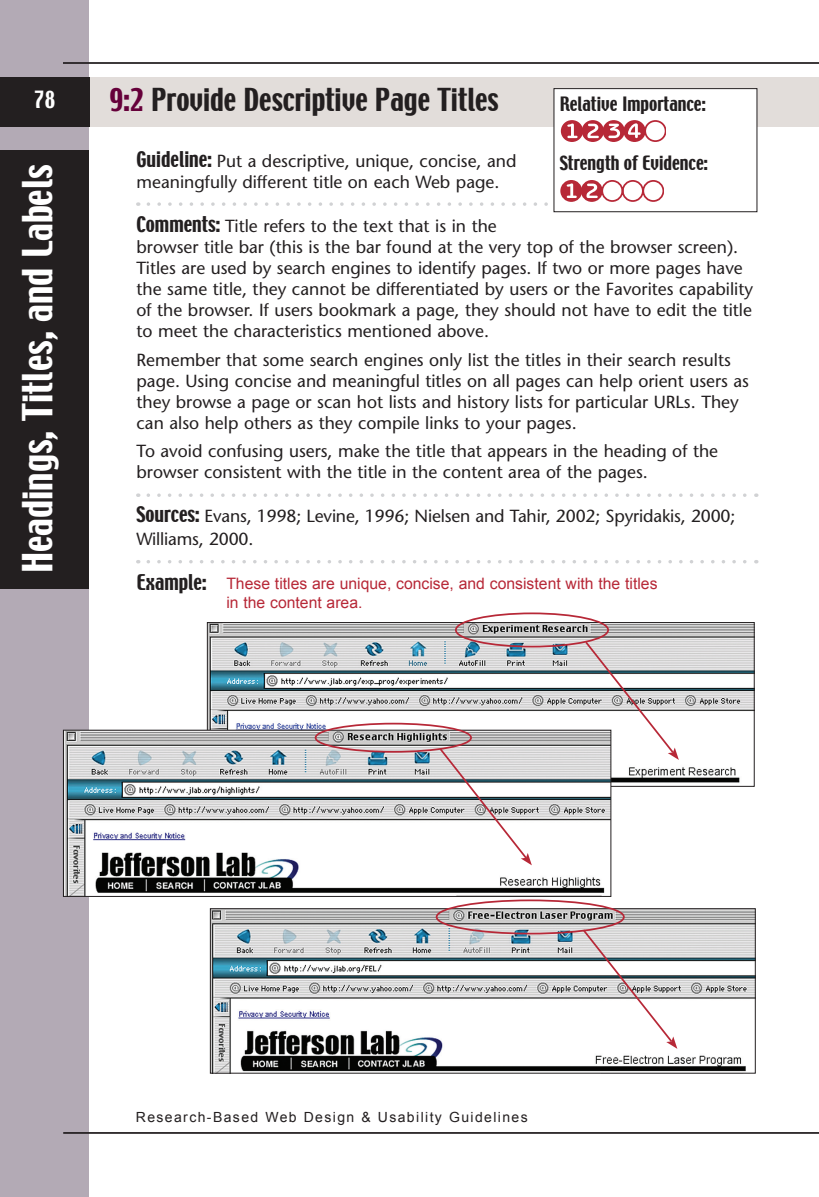
<style>
.page{position:relative;width:819px;height:1197px;background:#fff}
.page>*{position:absolute;margin:0;border:0;box-sizing:border-box;transform-origin:0 0}
.t1{font:36.75px "Techno";color:#fff}
.t2{font:28px "Techno";color:#231f20}
.t3{font:21px "Techno";color:#fff}
.t4{font:19.25px "Techno";color:#231f20}
.t5{font:17.5px/21px "Stone Sans";color:#231f20}
.t6{font:17.5px "Techno";color:#231f20}
.t7{font:15.75px/18.9px "Arial";color:#b72837}
.t8{font:14px "Arial";letter-spacing:.1em;color:#231f20}
.s1{color:#66003a}
.s2{font-family:"Techno";font-size:19.25px}
</style>
<div class="page">
<div style="left:85px;top:77px;width:734px;height:50px;background:#e2ddda"></div>
<svg style="left:148px;top:560px;width:609px;height:3px"></svg>
<svg style="left:148px;top:493px;width:609px;height:4px"></svg>
<div style="left:554px;top:89px;width:203px;height:123px;background:#fff"></div>
<div style="left:554px;top:88px;width:203px;height:124px;border:1px solid #231f20"></div>
<div style="left:562px;top:121px;width:20px;height:20px;background:#b72837;border-radius:50%"></div>
<div style="left:561px;top:120px;width:22px;height:22px;border:2px solid #b72837;border-radius:50%"></div>
<svg style="left:583px;top:121px;width:20px;height:20px"></svg>
<div style="left:582px;top:120px;width:22px;height:22px;border:2px solid #b72837;border-radius:50%"></div>
<div style="left:603px;top:121px;width:21px;height:20px;background:#b72837;border-radius:50%"></div>
<div style="left:603px;top:120px;width:22px;height:22px;border:2px solid #b72837;border-radius:50%"></div>
<svg style="left:587px;top:124px;width:12px;height:14px"></svg>
<svg style="left:567px;top:124px;width:11px;height:14px"></svg>
<svg style="left:608px;top:120px;width:58px;height:22px"></svg>
<svg style="left:148px;top:180px;width:516px;height:26px"></svg>
<img style="left:212px;top:910px;width:542px;height:162px">
<div style="left:210px;top:908px;width:546px;height:166px;border:1px solid #231f20"></div>
<div style="left:436px;top:900px;width:189px;height:34px;border:2px solid #b72837;border-radius:50%"></div>
<img style="left:209px;top:624px;width:544px;height:160px">
<div style="left:207px;top:622px;width:548px;height:165px;border:1px solid #231f20"></div>
<div style="left:455px;top:612px;width:154px;height:36px;border:2px solid #b72837;border-radius:50%"></div>
<svg style="left:584px;top:640px;width:95px;height:120px"></svg>
<svg style="left:581px;top:928px;width:96px;height:121px"></svg>
<div style="left:0;top:0;width:89px;height:1197px;background:#b3aab5"></div>
<div style="left:0;top:77px;width:89px;height:50px;background:#231f20"></div>
<hr style="left:63px;top:62px;width:756px;height:2px;background:#231f20">
<div style="left:0;top:150px;width:89px;height:438px;background:#231f20"></div>
<hr style="left:63px;top:1132px;width:756px;height:2px;background:#231f20">
<img style="left:65px;top:732px;width:544px;height:163px">
<div style="left:63px;top:730px;width:548px;height:167px;border:1px solid #231f20"></div>
<div style="left:315px;top:723px;width:157px;height:30px;border:2px solid #b72837;border-radius:50%"></div>
<svg style="left:438px;top:747px;width:94px;height:118px"></svg>
<p class="t3" style="left:34px;top:85px;width:22px">78</p>
<p class="t1" style="left:13px;top:573px;width:410px;rotate:-90deg">Headings, Titles, and Labels</p>
<p class="t2" style="left:110px;top:80px;width:391px"><span class="s1">9:2</span> Provide Descriptive Page Titles</p>
<p class="t6" style="left:560px;top:92px;width:148px">Relative Importance:</p>
<p class="t5" style="left:137px;top:150px;width:382px"><span class="s2">Guideline:</span> Put a descriptive, unique, concise, and meaningfully different title on each Web page.</p>
<p class="t5" style="left:137px;top:216px;width:618px"><span class="s2">Comments:</span> Title refers to the text that is in the<br>browser title bar (this is the bar found at the very top of the browser screen).<br>Titles are used by search engines to identify pages. If two or more pages have the same title, they cannot be differentiated by users or the Favorites capability of the browser. If users bookmark a page, they should not have to edit the title to meet the characteristics mentioned above.</p>
<p class="t5" style="left:137px;top:349px;width:614px">Remember that some search engines only list the titles in their search results page. Using concise and meaningful titles on all pages can help orient users as they browse a page or scan hot lists and history lists for particular URLs. They can also help others as they compile links to your pages.</p>
<p class="t5" style="left:137px;top:441px;width:583px">To avoid confusing users, make the title that appears in the heading of the browser consistent with the title in the content area of the pages.</p>
<p class="t5" style="left:137px;top:505px;width:600px;line-height:23.1px"><span class="s2">Sources:</span> Evans, 1998; Levine, 1996; Nielsen and Tahir, 2002; Spyridakis, 2000;<br>Williams, 2000.</p>
<p class="t4" style="left:137px;top:569px;width:71px">Example:</p>
<p class="t6" style="left:560px;top:151px;width:150px">Strength of Evidence:</p>
<p class="t7" style="left:226px;top:574px;width:433px">These titles are unique, concise, and consistent with the titles in the content area.</p>
<p class="t8" style="left:136px;top:1110px;width:393px">Research-Based Web Design &amp; Usability Guidelines</p>
</div>
